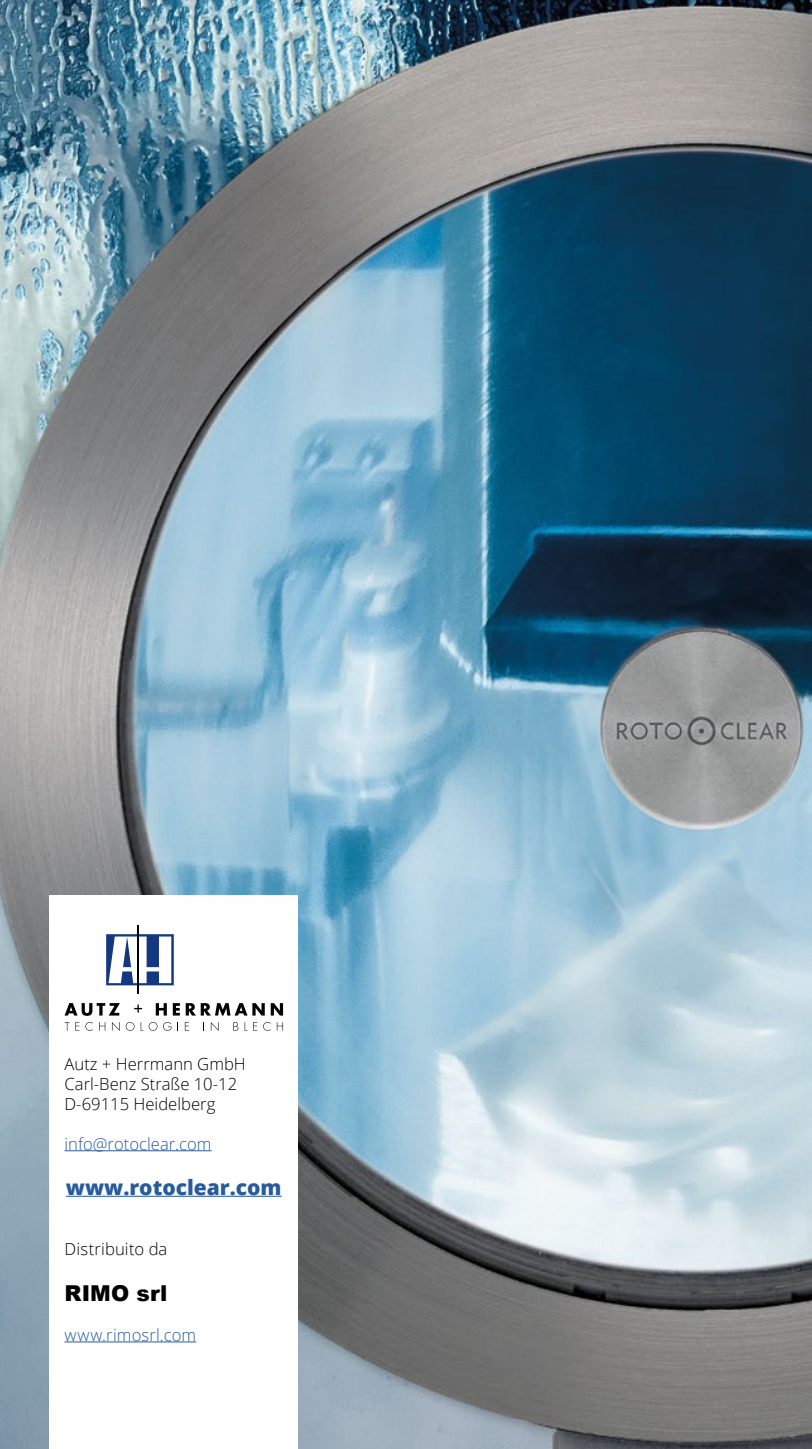
<style>
.page{position:relative;width:812px;height:1449px;background:#fff}
.page>*{position:absolute;margin:0;border:0;box-sizing:border-box;transform-origin:0 0}
.t1{font:900 21.88px "Arial";letter-spacing:.005em;color:#000}
.t2{font:800 21px "Open Sans";color:#275b9b}
.t3{font:300 16.62px/19.9px "Open Sans";color:#000}
.t4{font:300 16.62px "Open Sans";color:#275b9b}
</style>
<div class="page">
<img style="left:0;top:0;width:811px;height:1449px">
<div style="left:50px;top:895px;width:248px;height:554px;background:#fff"></div>
<hr style="left:64px;top:1150px;width:147px;height:1px;background:#275b9b">
<hr style="left:66px;top:1195px;width:215px;height:1px;background:#275b9b">
<hr style="left:64px;top:1341px;width:132px;height:1px;background:#275b9b">
<svg style="left:106px;top:934px;width:68px;height:51px"></svg>
<hr style="left:137px;top:925px;width:2px;height:69px;background:#000">
<svg style="left:65px;top:1022px;width:14px;height:8px"></svg>
<svg style="left:85px;top:1022px;width:8px;height:8px"></svg>
<svg style="left:99px;top:1022px;width:6px;height:8px"></svg>
<svg style="left:112px;top:1022px;width:7px;height:9px"></svg>
<svg style="left:126px;top:1022px;width:8px;height:8px"></svg>
<svg style="left:141px;top:1022px;width:16px;height:8px"></svg>
<svg style="left:163px;top:1022px;width:8px;height:8px"></svg>
<svg style="left:185px;top:1022px;width:4px;height:8px"></svg>
<svg style="left:211px;top:1022px;width:7px;height:9px"></svg>
<svg style="left:233px;top:1022px;width:5px;height:8px"></svg>
<svg style="left:244px;top:1022px;width:2px;height:8px"></svg>
<svg style="left:253px;top:1022px;width:4px;height:8px"></svg>
<svg style="left:263px;top:1022px;width:7px;height:8px"></svg>
<svg style="left:276px;top:1022px;width:7px;height:8px"></svg>
<svg style="left:64px;top:1003px;width:56px;height:13px"></svg>
<svg style="left:134px;top:1004px;width:8px;height:8px"></svg>
<svg style="left:156px;top:1003px;width:11px;height:12px"></svg>
<svg style="left:173px;top:1003px;width:91px;height:12px"></svg>
<svg style="left:270px;top:1003px;width:13px;height:12px"></svg>
<p class="t3" style="left:64px;top:1053px;width:183px">Autz + Herrmann GmbH<br>Carl-Benz Straße 10-12<br>D-69115 Heidelberg</p>
<p class="t4" style="left:64px;top:1132px;width:148px">info@rotoclear.com</p>
<p class="t2" style="left:66px;top:1171px;width:217px">www.rotoclear.com</p>
<p class="t3" style="left:64px;top:1238px;width:104px">Distribuito da</p>
<h1 class="t1" style="left:64px;top:1277px;width:104px">RIMO srl</h1>
<p class="t4" style="left:64px;top:1323px;width:133px">www.rimosrl.com</p>
</div>
